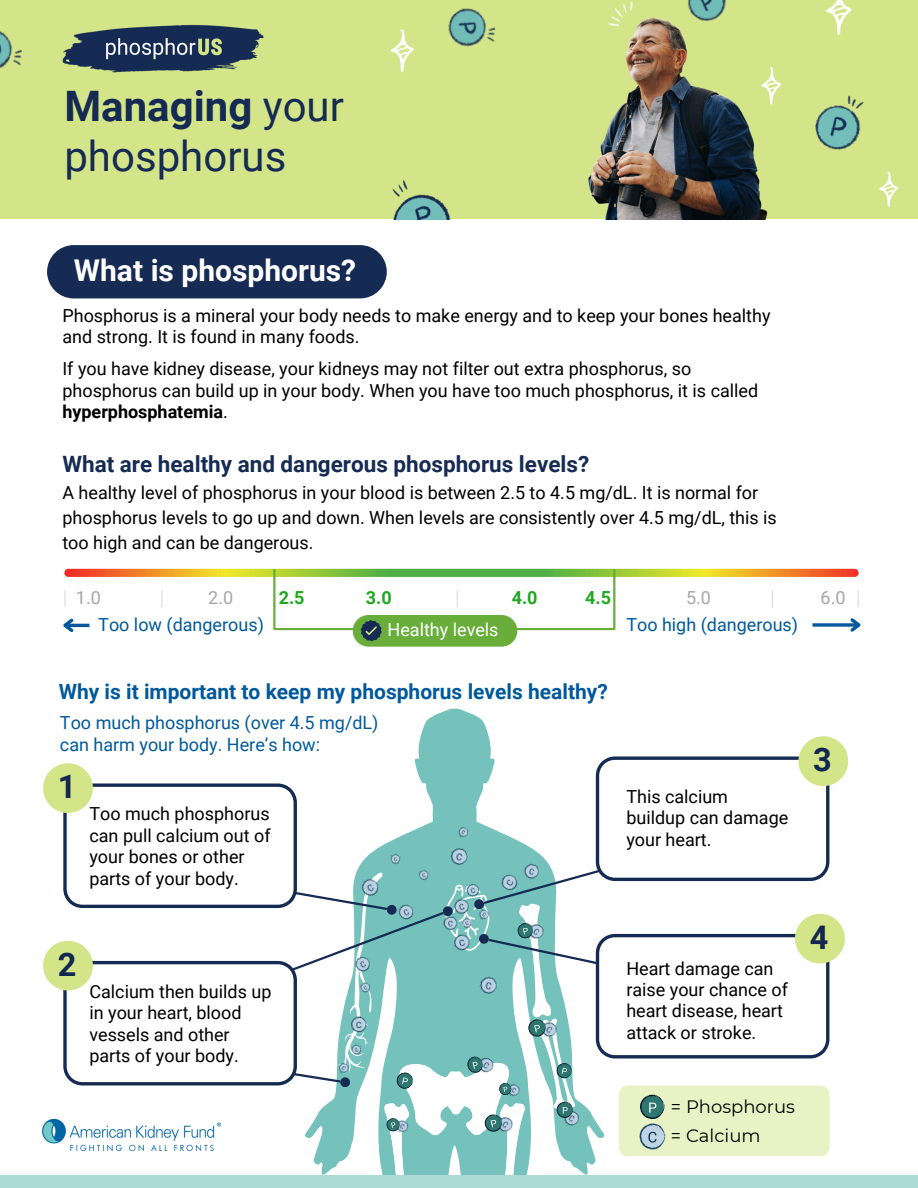
<style>
.page{position:relative;width:918px;height:1188px;background:#fff}
.page>*{position:absolute;margin:0;border:0;box-sizing:border-box;transform-origin:0 0}
.t1{font:42px/49.5px "Roboto";color:#152b53}
.t2{font:700 32.55px "Roboto";color:#132850}
.t3{font:700 30px "Roboto";color:#fff}
.t4{font:700 22.5px "Roboto";color:#152b53}
.t5{font:700 21px "Roboto";color:#00599c}
.t6{font:18px/21.3px "Roboto";color:#000}
.t7{font:18px/22.5px "Roboto";color:#00599c}
.t8{font:18px "Montserrat";color:#000}
.t9{font:18px "Roboto";color:#fff}
.t10{font:700 18px "Roboto";color:#20a821}
.t11{font:18px "Roboto";color:#a6a6a6}
.s1{font-weight:700}
</style>
<div class="page">
<div style="left:0;top:0;width:918px;height:219px;background:#d4e589"></div>
<img style="left:588px;top:17px;width:180px;height:202px">
<img style="left:759px;top:64px;width:22px;height:43px">
<img style="left:392px;top:179px;width:59px;height:40px">
<img style="left:815px;top:95px;width:49px;height:55px">
<img style="left:448px;top:8px;width:48px;height:39px">
<img style="left:0;top:31px;width:22px;height:38px">
<img style="left:673px;top:0;width:67px;height:32px">
<img style="left:62px;top:24px;width:202px;height:49px">
<div style="left:47px;top:245px;width:340px;height:53px;background:#152b53;border-radius:27px"></div>
<img style="left:879px;top:172px;width:20px;height:35px">
<img style="left:390px;top:29px;width:24px;height:44px">
<img style="left:826px;top:0;width:26px;height:35px">
<img style="left:600px;top:1px;width:41px;height:31px">
<div style="left:353px;top:615px;width:164px;height:32px;background:#69ad3a;border-radius:16px"></div>
<svg style="left:361px;top:620px;width:21px;height:21px"></svg>
<svg style="left:64px;top:569px;width:795px;height:8px;background:#b0ac35"></svg>
<hr style="left:273px;top:570px;width:3px;height:59px;background:#69ad3a">
<hr style="left:275px;top:628px;width:83px;height:2px;background:#69ad3a">
<hr style="left:501px;top:628px;width:112px;height:2px;background:#69ad3a">
<hr style="left:613px;top:570px;width:2px;height:59px;background:#69ad3a">
<svg style="left:457px;top:591px;width:1px;height:16px"></svg>
<svg style="left:161px;top:591px;width:1px;height:16px"></svg>
<svg style="left:64px;top:591px;width:2px;height:16px"></svg>
<svg style="left:772px;top:591px;width:1px;height:16px"></svg>
<svg style="left:858px;top:591px;width:1px;height:16px"></svg>
<svg style="left:418px;top:709px;width:73px;height:47px;fill:#75c2bd"></svg>
<div style="left:0;top:1175px;width:918px;height:13px;background:#acdad7"></div>
<div style="left:43px;top:763px;width:50px;height:50px;background:#d4e589;border-radius:50%"></div>
<div style="left:798px;top:736px;width:50px;height:50px;background:#d4e589;border-radius:50%"></div>
<div style="left:43px;top:941px;width:50px;height:50px;background:#d4e589;border-radius:50%"></div>
<div style="left:795px;top:914px;width:50px;height:50px;background:#d4e589;border-radius:50%"></div>
<img style="left:41px;top:1118px;width:22px;height:26px">
<svg style="left:812px;top:623px;width:35px;height:4px"></svg>
<svg style="left:847px;top:618px;width:14px;height:14px"></svg>
<hr style="left:65px;top:624px;width:24px;height:3px;background:#00599c">
<svg style="left:63px;top:618px;width:13px;height:14px"></svg>
<svg style="left:63px;top:756px;width:766px;height:419px"></svg>
<img style="left:390px;top:852px;width:13px;height:14px">
<img style="left:478px;top:975px;width:22px;height:22px">
<p class="t1" style="left:64px;top:82px;width:281px"><span class="s1">Managing</span> your phosphorus</p>
<p class="t3" style="left:74px;top:254px;width:284px">What is phosphorus?</p>
<p class="t6" style="left:62px;top:305px;width:710px">Phosphorus is a mineral your body needs to make energy and to keep your bones healthy and strong. It is found in many foods.</p>
<p class="t6" style="left:62px;top:358px;width:697px">If you have kidney disease, your kidneys may not filter out extra phosphorus, so phosphorus can build up in your body. When you have too much phosphorus, it is called <span class="s1">hyperphosphatemia</span>.</p>
<p class="t4" style="left:62px;top:451px;width:528px">What are healthy and dangerous phosphorus levels?</p>
<p class="t6" style="left:62px;top:481px;width:716px;line-height:24.8px">A healthy level of phosphorus in your blood is between 2.5 to 4.5 mg/dL. It is normal for phosphorus levels to go up and down. When levels are consistently over 4.5 mg/dL, this is too high and can be dangerous.</p>
<p class="t11" style="left:76px;top:588px;width:26px">1.0</p>
<p class="t11" style="left:208px;top:588px;width:26px">2.0</p>
<p class="t10" style="left:366px;top:588px;width:27px">3.0</p>
<p class="t11" style="left:686px;top:588px;width:26px">5.0</p>
<p class="t11" style="left:821px;top:588px;width:26px">6.0</p>
<p class="t10" style="left:512px;top:588px;width:27px">4.0</p>
<h1 class="t10" style="left:279px;top:588px;width:27px">2.5</h1>
<p class="t10" style="left:585px;top:588px;width:27px">4.5</p>
<h3 class="t7" style="left:98px;top:613px;width:167px">Too low (dangerous)</h3>
<p class="t9" style="left:388px;top:620px;width:112px">Healthy levels</p>
<p class="t7" style="left:626px;top:613px;width:173px">Too high (dangerous)</p>
<p class="t5" style="left:59px;top:679px;width:551px">Why is it important to keep my phosphorus levels healthy?</p>
<p class="t7" style="left:60px;top:711px;width:320px">Too much phosphorus (over 4.5 mg/dL) can harm your body. Here’s how:</p>
<p class="t2" style="left:58px;top:768px;width:20px">1</p>
<p class="t6" style="left:89px;top:804px;width:183px">Too much phosphorus can pull calcium out of your bones or other parts of your body.</p>
<h2 class="t2" style="left:58px;top:946px;width:20px">2</h2>
<p class="t6" style="left:89px;top:981px;width:183px">Calcium then builds up in your heart, blood vessels and other parts of your body.</p>
<p class="t6" style="left:626px;top:786px;width:163px">This calcium buildup can damage your heart.</p>
<p class="t2" style="left:813px;top:741px;width:20px">3</p>
<p class="t6" style="left:626px;top:958px;width:163px">Heart damage can raise your chance of heart disease, heart attack or stroke.</p>
<p class="t2" style="left:810px;top:919px;width:20px">4</p>
<p class="t8" style="left:671px;top:1095px;width:126px">= Phosphorus</p>
<p class="t8" style="left:671px;top:1124px;width:91px">= Calcium</p>
</div>
